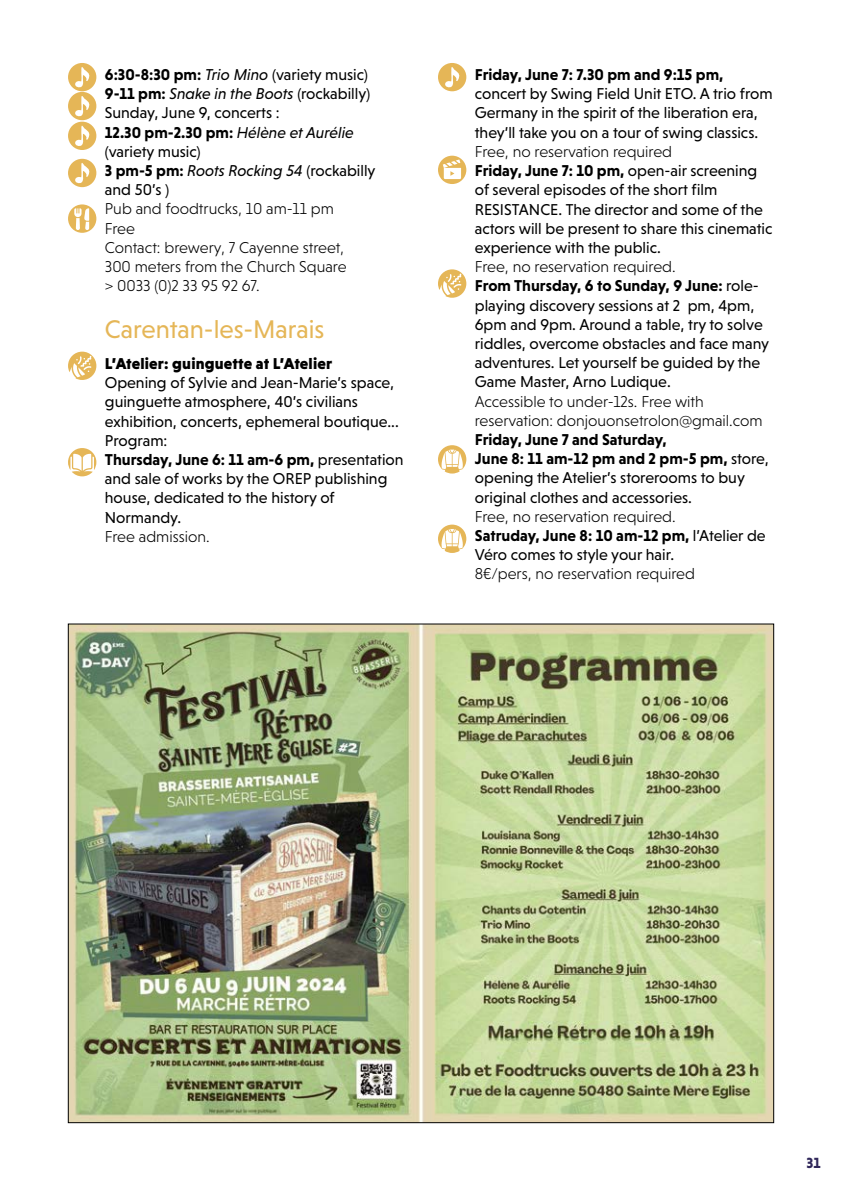
<style>
.page{position:relative;width:842px;height:1191px;background:#fff}
.page>*{position:absolute;margin:0;border:0;box-sizing:border-box;transform-origin:0 0}
.t1{font:26px "Niveau Grotesk";color:#e5b657}
.t2{font:16px/19.2px "Niveau Grotesk";color:#000}
.t3{font:300 16px/19.2px "Niveau Grotesk";color:#000}
.t4{font:900 16px "Niveau Grotesk";letter-spacing:.01em;color:#000}
.t5{font:700 16px "Niveau Grotesk";color:#000}
.t6{font:700 15px "Niveau Grotesk";color:#30275a}
.s1{font-weight:700}
.s2{font-style:italic}
.s3{font-weight:300}
</style>
<div class="page">
<img style="left:70px;top:626px;width:702px;height:495px">
<svg style="left:68px;top:448px;width:28px;height:28px"></svg>
<svg style="left:438px;top:63px;width:28px;height:28px"></svg>
<svg style="left:438px;top:445px;width:28px;height:28px"></svg>
<svg style="left:438px;top:524px;width:28px;height:29px"></svg>
<svg style="left:68px;top:63px;width:28px;height:87px"></svg>
<svg style="left:68px;top:159px;width:28px;height:28px"></svg>
<svg style="left:68px;top:204px;width:28px;height:29px"></svg>
<svg style="left:68px;top:351px;width:28px;height:29px"></svg>
<svg style="left:438px;top:269px;width:28px;height:29px"></svg>
<svg style="left:438px;top:156px;width:28px;height:28px"></svg>
<p class="t2" style="left:105px;top:65px;width:272px"><span class="s1">6:30-8:30 pm:</span> <span class="s2">Trio Mino</span> (variety music)<br><span class="s1">9-11 pm:</span> <span class="s2">Snake in the Boots</span> (rockabilly)<br>Sunday, June 9, concerts :<br><span class="s1">12.30 pm-2.30 pm:</span> <span class="s2">Hélène et Aurélie </span>(variety music)<br><span class="s1">3 pm-5 pm:</span> <span class="s2">Roots Rocking 54</span> (rockabilly and 50’s )</p>
<p class="t3" style="left:105px;top:199px;width:243px">Pub and foodtrucks, 10 am-11 pm<br>Free<br>Contact: brewery, 7 Cayenne street,<br>300 meters from the Church Square &gt; 0033 (0)2 33 95 92 67.</p>
<h1 class="t1" style="left:105px;top:315px;width:221px">Carentan-les-Marais</h1>
<p class="t4" style="left:105px;top:354px;width:229px">L’Atelier: guinguette at L’Atelier</p>
<p class="t2" style="left:105px;top:373px;width:300px">Opening of Sylvie and Jean-Marie’s space, guinguette atmosphere, 40’s civilians exhibition, concerts, ephemeral boutique...<br>Program:<br><span class="s1">Thursday, June 6: 11 am-6 pm,</span> presentation and sale of works by the OREP publishing house, dedicated to the history of Normandy.</p>
<p class="t3" style="left:105px;top:527px;width:106px">Free admission.</p>
<p class="t5" style="left:475px;top:65px;width:250px">Friday, June 7: 7.30 pm and 9:15 pm,</p>
<p class="t2" style="left:475px;top:84px;width:299px">concert by Swing Field Unit ETO. A trio from<br>Germany in the spirit of the liberation era, they’ll take you on a tour of swing classics.</p>
<p class="t2" style="left:475px;top:142px;width:299px"><span class="s3">Free, no reservation required<br></span><span class="s1">Friday, June 7: 10 pm,</span> open-air screening of several episodes of the short film RESISTANCE. The director and some of the actors will be present to share this cinematic experience with the public.</p>
<p class="t2" style="left:475px;top:257px;width:296px"><span class="s3">Free, no reservation required.<br></span><span class="s1">From Thursday, 6 to Sunday, 9 June:</span> role&shy;playing discovery sessions at 2 pm, 4pm, 6pm and 9pm. Around a table, try to solve riddles, overcome obstacles and face many adventures. Let yourself be guided by the Game Master, Arno Ludique.</p>
<p class="t3" style="left:475px;top:391px;width:289px">Accessible to under-12s. Free with reservation: donjouonsetrolon@gmail.com</p>
<p class="t2" style="left:475px;top:430px;width:296px"><span class="s1">Friday, June 7 and Saturday,<br>June 8: 11 am-12 pm and 2 pm-5 pm,</span> store, opening the Atelier’s storerooms to buy original clothes and accessories.</p>
<p class="t2" style="left:475px;top:507px;width:292px"><span class="s3">Free, no reservation required.<br></span><span class="s1">Satruday, June 8: 10 am-12 pm,</span> l’Atelier de<br>Véro comes to style your hair.</p>
<p class="t3" style="left:475px;top:564px;width:222px">8€/pers, no reservation required</p>
<p class="t6" style="left:806px;top:1154px;width:16px">31</p>
</div>
